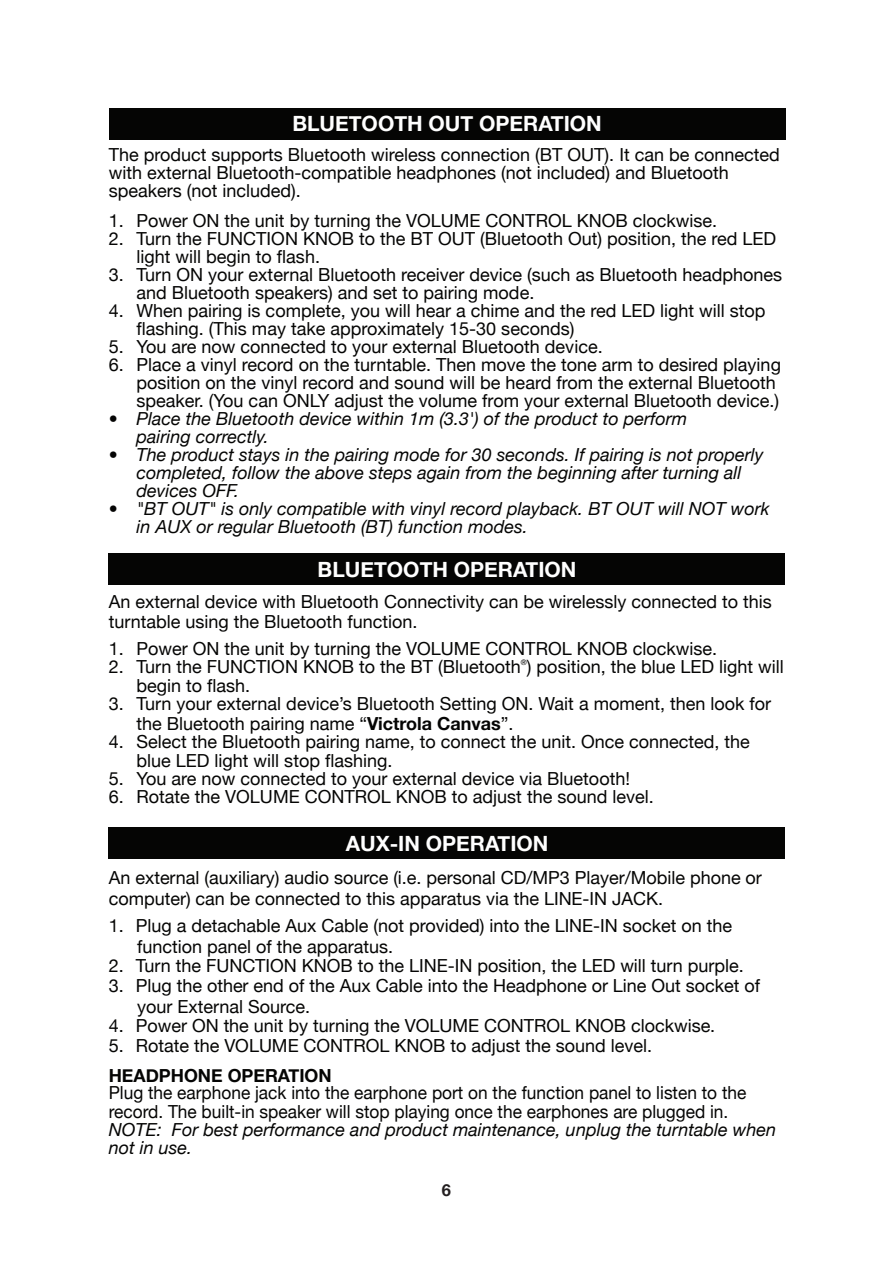
<style>
.page{position:relative;width:893px;height:1263px;background:#fff}
.page>*{position:absolute;margin:0;border:0;box-sizing:border-box;transform-origin:0 0}
.t1{font:700 21px "Helvetica Neue";color:#fff}
.t2{font:18px/18px "Helvetica Neue";color:#050504}
.t3{font:italic 18px/18px "Helvetica Neue";color:#050504}
.t4{font:18px/19.5px "Helvetica Neue";color:#050504;scale:.96 1}
.t5{font:700 18px "Helvetica Neue";color:#050504}
.t6{font:700 16.5px "Helvetica Neue";color:#231f20}
.t7{font:7.5px "Helvetica Neue";color:#050504}
.s1{font-weight:700}
</style>
<div class="page">
<div style="left:109px;top:108px;width:676px;height:31px;background:#050504"></div>
<div style="left:108px;top:553px;width:677px;height:32px;background:#050504"></div>
<div style="left:108px;top:827px;width:677px;height:31px;background:#050504"></div>
<p class="t1" style="left:292px;top:107px;width:311px">BLUETOOTH OUT OPERATION</p>
<p class="t2" style="left:109px;top:147px;width:672px">The product supports Bluetooth wireless connection (BT OUT). It can be connected with external Bluetooth-compatible headphones (not included) and Bluetooth speakers (not included).</p>
<p class="t2" style="left:109px;top:213px;width:609px">1. Power ON the unit by turning the VOLUME CONTROL KNOB clockwise.</p>
<p class="t2" style="left:136px;top:231px;width:641px;text-indent:-28px">2. Turn the FUNCTION KNOB to the BT OUT (Bluetooth Out) position, the red LED light will begin to flash.</p>
<p class="t2" style="left:136px;top:267px;width:647px;text-indent:-28px">3. Turn ON your external Bluetooth receiver device (such as Bluetooth headphones and Bluetooth speakers) and set to pairing mode.</p>
<p class="t2" style="left:136px;top:303px;width:630px;text-indent:-28px">4. When pairing is complete, you will hear a chime and the red LED light will stop flashing. (This may take approximately 15-30 seconds)</p>
<p class="t2" style="left:109px;top:339px;width:495px">5. You are now connected to your external Bluetooth device.</p>
<p class="t2" style="left:136px;top:357px;width:645px;text-indent:-28px">6. Place a vinyl record on the turntable. Then move the tone arm to desired playing position on the vinyl record and sound will be heard from the external Bluetooth speaker. (You can ONLY adjust the volume from your external Bluetooth device.)</p>
<p class="t3" style="left:136px;top:411px;width:552px;text-indent:-28px">• Place the Bluetooth device within 1m (3.3') of the product to perform pairing correctly.</p>
<p class="t3" style="left:136px;top:447px;width:628px;text-indent:-28px">• The product stays in the pairing mode for 30 seconds. If pairing is not properly completed, follow the above steps again from the beginning after turning all devices OFF.</p>
<p class="t3" style="left:136px;top:501px;width:634px;text-indent:-28px">• "BT OUT" is only compatible with vinyl record playback. BT OUT will NOT work in AUX or regular Bluetooth (BT) function modes.</p>
<p class="t1" style="left:317px;top:553px;width:260px">BLUETOOTH OPERATION</p>
<p class="t2" style="left:109px;top:593px;width:664px;line-height:19.5px">An external device with Bluetooth Connectivity can be wirelessly connected to this turntable using the Bluetooth function.</p>
<p class="t2" style="left:109px;top:640px;width:609px">1. Power ON the unit by turning the VOLUME CONTROL KNOB clockwise.</p>
<p class="t2" style="left:109px;top:658px;width:676px">2. Turn the FUNCTION KNOB to the BT (Bluetooth ) position, the blue LED light will</p>
<p class="t7" style="left:520px;top:657px;width:7px">®</p>
<p class="t2" style="left:136px;top:678px;width:115px">begin to flash.</p>
<p class="t2" style="left:136px;top:695px;width:636px;line-height:19.5px;text-indent:-28px">3. Turn your external device’s Bluetooth Setting ON. Wait a moment, then look for the Bluetooth pairing name “<span class="s1">Victrola Canvas</span>”.</p>
<p class="t2" style="left:136px;top:733px;width:614px;line-height:19.5px;text-indent:-28px">4. Select the Bluetooth pairing name, to connect the unit. Once connected, the blue LED light will stop flashing.</p>
<p class="t2" style="left:109px;top:771px;width:522px">5. You are now connected to your external device via Bluetooth!</p>
<p class="t2" style="left:109px;top:789px;width:546px">6. Rotate the VOLUME CONTROL KNOB to adjust the sound level.</p>
<p class="t1" style="left:345px;top:827px;width:204px">AUX-IN OPERATION</p>
<p class="t2" style="left:109px;top:868px;width:654px;line-height:21px">An external (auxiliary) audio source (i.e. personal CD/MP3 Player/Mobile phone or computer) can be connected to this apparatus via the LINE-IN JACK.</p>
<p class="t2" style="left:137px;top:916px;width:596px;line-height:21px;text-indent:-28px">1. Plug a detachable Aux Cable (not provided) into the LINE-IN socket on the function panel of the apparatus.</p>
<p class="t2" style="left:109px;top:958px;width:636px">2. Turn the FUNCTION KNOB to the LINE-IN position, the LED will turn purple.</p>
<p class="t2" style="left:137px;top:976px;width:624px;line-height:21px;text-indent:-28px">3. Plug the other end of the Aux Cable into the Headphone or Line Out socket of your External Source.</p>
<p class="t2" style="left:109px;top:1018px;width:607px">4. Power ON the unit by turning the VOLUME CONTROL KNOB clockwise.</p>
<p class="t2" style="left:109px;top:1037px;width:544px">5. Rotate the VOLUME CONTROL KNOB to adjust the sound level.</p>
<p class="t5" style="left:109px;top:1061px;width:224px">HEADPHONE OPERATION</p>
<p class="t4" style="left:109px;top:1083px;width:665px">Plug the earphone jack into the earphone port on the function panel to listen to the record. The built-in speaker will stop playing once the earphones are plugged in.</p>
<p class="t3" style="left:109px;top:1122px;width:668px">NOTE: For best performance and product maintenance, unplug the turntable when not in use.</p>
<p class="t6" style="left:441px;top:1177px;width:11px">6</p>
</div>
